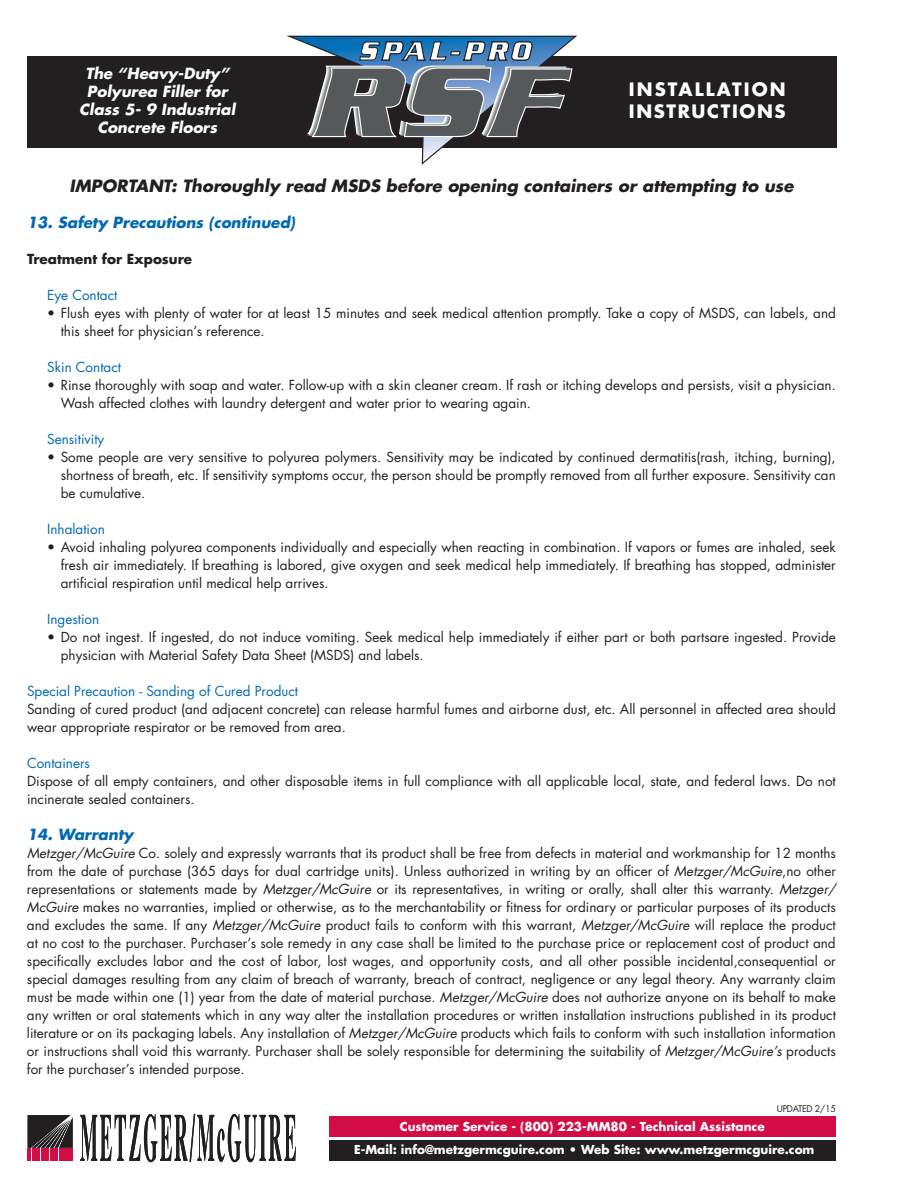
<style>
.page{position:relative;width:918px;height:1188px;background:#fff}
.page>*{position:absolute;margin:0;border:0;box-sizing:border-box;transform-origin:0 0}
.t1{font:700 18px/22.5px "Futura Std";letter-spacing:.09em;color:#fff}
.t2{font:italic 700 16.5px "Futura Std";color:#231f20}
.t3{font:italic 700 15px/18px "Futura Std";color:#fff;text-align:center}
.t4{font:italic 700 15px "Futura Std";color:#0168b3}
.t5{font:13.5px/18px "Futura Std";color:#231f20}
.t6{font:13.5px "Futura Std";color:#0168b3}
.t7{font:700 13.5px "Futura Std";color:#231f20}
.t8{font:700 12px "Futura Std";color:#fff}
.t9{font:9px "Futura Std";letter-spacing:-.03em;color:#231f20}
.s1{font-style:italic}
</style>
<div class="page">
<div style="left:27px;top:56px;width:810px;height:91px;background:#231f20"></div>
<svg style="left:288px;top:35px;width:289px;height:130px"></svg>
<div style="left:330px;top:1116px;width:506px;height:21px;background:#d20d44"></div>
<div style="left:330px;top:1140px;width:506px;height:21px;background:#231f20"></div>
<svg style="left:80px;top:1114px;width:216px;height:48px"></svg>
<svg style="left:28px;top:1115px;width:45px;height:46px;background:#673140"></svg>
<p class="t3" style="left:79px;top:65px;width:158px">The “Heavy-Duty”<br>Polyurea Filler for<br>Class 5- 9 Industrial<br>Concrete Floors</p>
<h1 class="t1" style="left:629px;top:77px;width:159px">INSTALLATION<br>INSTRUCTIONS</h1>
<p class="t2" style="left:69px;top:175px;width:726px">IMPORTANT: Thoroughly read MSDS before opening containers or attempting to use</p>
<p class="t4" style="left:27px;top:212px;width:270px">13. Safety Precautions (continued)</p>
<p class="t7" style="left:27px;top:250px;width:167px">Treatment for Exposure</p>
<p class="t6" style="left:47px;top:286px;width:72px">Eye Contact</p>
<p class="t5" style="left:61px;top:304px;width:777px;text-indent:-14px">• Flush eyes with plenty of water for at least 15 minutes and seek medical attention promptly. Take a copy of MSDS, can labels, and this sheet for physician’s reference.</p>
<p class="t6" style="left:47px;top:358px;width:75px">Skin Contact</p>
<p class="t5" style="left:61px;top:376px;width:777px;text-indent:-14px">• Rinse thoroughly with soap and water. Follow-up with a skin cleaner cream. If rash or itching develops and persists, visit a physician.<br>Wash affected clothes with laundry detergent and water prior to wearing again.</p>
<p class="t6" style="left:47px;top:430px;width:59px">Sensitivity</p>
<p class="t5" style="left:61px;top:448px;width:777px;text-align:justify;text-indent:-14px">• Some people are very sensitive to polyurea polymers. Sensitivity may be indicated by continued dermatitis(rash, itching, burning), shortness of breath, etc. If sensitivity symptoms occur, the person should be promptly removed from all further exposure. Sensitivity can be cumulative.</p>
<p class="t6" style="left:47px;top:520px;width:59px">Inhalation</p>
<p class="t5" style="left:61px;top:538px;width:777px;text-align:justify;text-indent:-14px">• Avoid inhaling polyurea components individually and especially when reacting in combination. If vapors or fumes are inhaled, seek fresh air immediately. If breathing is labored, give oxygen and seek medical help immediately. If breathing has stopped, administer artificial respiration until medical help arrives.</p>
<p class="t6" style="left:47px;top:610px;width:54px">Ingestion</p>
<p class="t5" style="left:61px;top:628px;width:777px;text-indent:-14px">• Do not ingest. If ingested, do not induce vomiting. Seek medical help immediately if either part or both partsare ingested. Provide physician with Material Safety Data Sheet (MSDS) and labels.</p>
<p class="t6" style="left:27px;top:682px;width:273px">Special Precaution - Sanding of Cured Product</p>
<p class="t5" style="left:27px;top:700px;width:810px">Sanding of cured product (and adjacent concrete) can release harmful fumes and airborne dust, etc. All personnel in affected area should wear appropriate respirator or be removed from area.</p>
<p class="t6" style="left:27px;top:754px;width:65px">Containers</p>
<p class="t5" style="left:27px;top:772px;width:810px">Dispose of all empty containers, and other disposable items in full compliance with all applicable local, state, and federal laws. Do not incinerate sealed containers.</p>
<p class="t4" style="left:27px;top:824px;width:108px">14. Warranty</p>
<p class="t5" style="left:27px;top:844px;width:810px;text-align:justify"><span class="s1">Metzger/McGuire</span> Co. solely and expressly warrants that its product shall be free from defects in material and workmanship for 12 months from the date of purchase (365 days for dual cartridge units). Unless authorized in writing by an officer of <span class="s1">Metzger/McGuire</span>,no other representations or statements made by <span class="s1">Metzger/McGuire</span> or its representatives, in writing or orally, shall alter this warranty. <span class="s1">Metzger/ McGuire</span> makes no warranties, implied or otherwise, as to the merchantability or fitness for ordinary or particular purposes of its products and excludes the same. If any <span class="s1">Metzger/McGuire</span> product fails to conform with this warrant, <span class="s1">Metzger/McGuire</span> will replace the product at no cost to the purchaser. Purchaser’s sole remedy in any case shall be limited to the purchase price or replacement cost of product and specifically excludes labor and the cost of labor, lost wages, and opportunity costs, and all other possible incidental,consequential or special damages resulting from any claim of breach of warranty, breach of contract, negligence or any legal theory. Any warranty claim must be made within one (1) year from the date of material purchase. <span class="s1">Metzger/McGuire</span> does not authorize anyone on its behalf to make any written or oral statements which in any way alter the installation procedures or written installation instructions published in its product literature or on its packaging labels. Any installation of <span class="s1">Metzger/McGuire</span> products which fails to conform with such installation information or instructions shall void this warranty. Purchaser shall be solely responsible for determining the suitability of <span class="s1">Metzger/McGuire’s</span> products for the purchaser’s intended purpose.</p>
<p class="t9" style="left:777px;top:1103px;width:61px">UPDATED 2/15</p>
<p class="t8" style="left:400px;top:1119px;width:367px">Customer Service - (800) 223-MM80 - Technical Assistance</p>
<p class="t8" style="left:354px;top:1141px;width:462px">E-Mail: info@metzgermcguire.com • Web Site: www.metzgermcguire.com</p>
</div>
